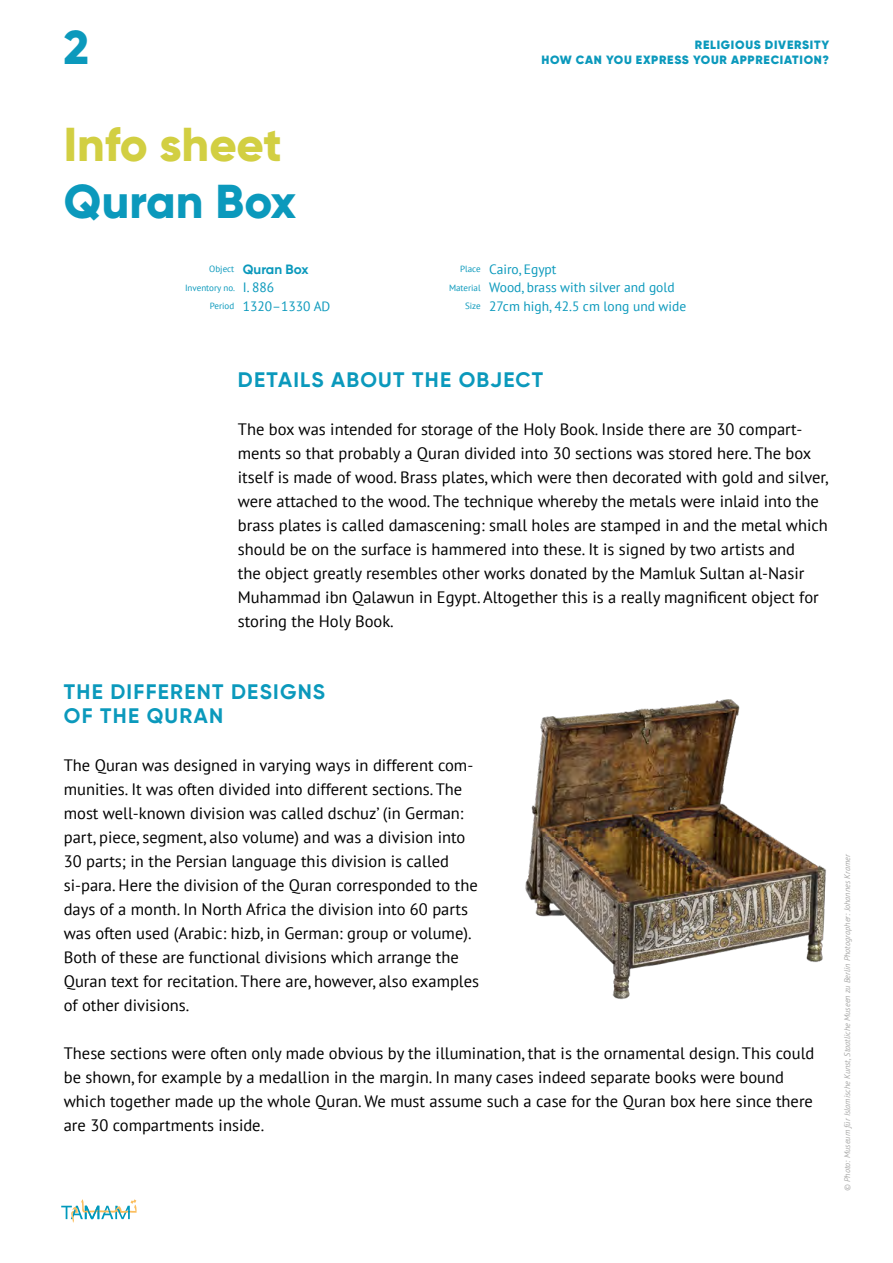
<style>
.page{position:relative;width:893px;height:1263px;background:#fff}
.page>*{position:absolute;margin:0;border:0;box-sizing:border-box;transform-origin:0 0}
.t1{font:800 47.55px "Gilroy";color:#0b99bc}
.t2{font:800 47.55px "Gilroy";letter-spacing:-.005em;color:#d2cf42}
.t3{font:700 21px/24px "Gilroy";letter-spacing:.06em;color:#0b99bc}
.t4{font:16.5px/24px "PT Sans";color:#000}
.t5{font:13.5px "PT Sans";color:#0b99bc}
.t6{font:700 13.5px "Gilroy";color:#0b99bc}
.t7{font:900 12px "Gilroy";letter-spacing:.06em;color:#0b99bc}
.t8{font:9px "PT Sans";color:#0b99bc}
.t9{font:italic 8.25px "PT Sans";color:#a8a8a7}
.s1{font-family:"PT Sans";font-weight:400;font-size:9px}
.s2{font-size:13.5px}
.s3{font-size:9px}
</style>
<div class="page">
<img style="left:525px;top:699px;width:301px;height:300px">
<svg style="left:61px;top:1199px;width:76px;height:24px"></svg>
<h1 class="t1" style="left:64px;top:17px;width:27px">2</h1>
<p class="t7" style="left:695px;top:38px;width:136px">RELIGIOUS DIVERSITY</p>
<p class="t7" style="left:541px;top:52px;width:289px">HOW CAN YOU EXPRESS YOUR APPRECIATION?</p>
<h1 class="t2" style="left:64px;top:114px;width:220px">Info sheet</h1>
<h1 class="t1" style="left:64px;top:171px;width:234px">Quran Box</h1>
<p class="t6" style="left:209px;top:260px;width:101px"><span class="s1">Object</span> Quran Box</p>
<p class="t8" style="left:185px;top:282px;width:91px">Inventory no. <span class="s2">I. 886</span></p>
<p class="t5" style="left:210px;top:297px;width:122px"><span class="s3">Period</span> 1320–1330 AD</p>
<p class="t5" style="left:460px;top:260px;width:98px"><span class="s3">Place</span> Cairo, Egypt</p>
<p class="t5" style="left:449px;top:279px;width:227px"><span class="s3">Material</span> Wood, brass with silver and gold</p>
<p class="t5" style="left:465px;top:297px;width:223px"><span class="s3">Size</span> 27cm high, 42.5 cm long und wide</p>
<p class="t3" style="left:238px;top:368px;width:307px">DETAILS ABOUT THE OBJECT</p>
<p class="t4" style="left:238px;top:417px;width:592px">The box was intended for storage of the Holy Book. Inside there are 30 compart&shy;ments so that probably a Quran divided into 30 sections was stored here. The box itself is made of wood. Brass plates, which were then decorated with gold and silver, were attached to the wood. The technique whereby the metals were inlaid into the brass plates is called damascening: small holes are stamped in and the metal which should be on the surface is hammered into these. It is signed by two artists and<br>the object greatly resembles other works donated by the Mamluk Sultan al-Nasir Muhammad ibn Qalawun in Egypt. Altogether this is a really magnificent object for storing the Holy Book.</p>
<p class="t3" style="left:64px;top:680px;width:263px">THE DIFFERENT DESIGNS<br>OF THE QURAN</p>
<p class="t4" style="left:64px;top:753px;width:417px">The Quran was designed in varying ways in different com&shy;munities. It was often divided into different sections. The most well-known division was called dschuz’ (in German: part, piece, segment, also volume) and was a division into 30 parts; in the Persian language this division is called si-para. Here the division of the Quran corresponded to the days of a month. In North Africa the division into 60 parts was often used (Arabic: hizb, in German: group or volume).<br>Both of these are functional divisions which arrange the Quran text for recitation. There are, however, also examples of other divisions.</p>
<p class="t4" style="left:64px;top:1041px;width:752px">These sections were often only made obvious by the illumination, that is the ornamental design. This could be shown, for example by a medallion in the margin. In many cases indeed separate books were bound which together made up the whole Quran. We must assume such a case for the Quran box here since there are 30 compartments inside.</p>
<p class="t9" style="left:842px;top:1191px;width:338px;rotate:-90deg">© Photo: Museum für Islamische Kunst, Staatliche Museen zu Berlin Photographer: Johannes Kramer</p>
</div>
